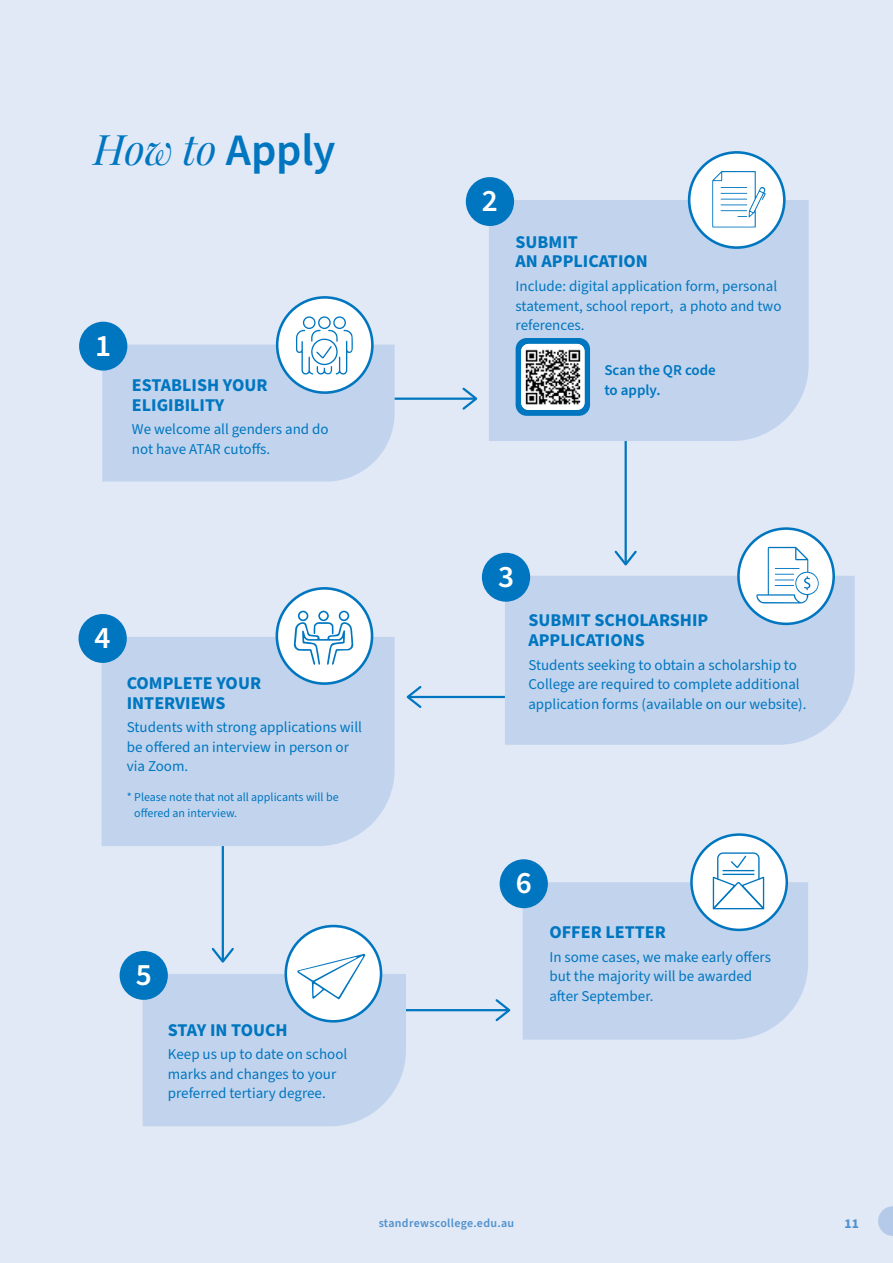
<style>
.page{position:relative;width:893px;height:1263px;background:#e1e9f6}
.page>*{position:absolute;margin:0;border:0;box-sizing:border-box;transform-origin:0 0}
.t1{font:italic 42px "Playfair Display";color:#0076c0}
.t2{font:600 31.2px "Source Sans Pro";color:#fff}
.t3{font:700 18px/19.5px "Source Sans Pro";color:#0076c0}
.t4{font:15px/19.5px "Source Sans Pro";color:#0076c0}
.t5{font:600 15px/19.5px "Source Sans Pro";color:#0076c0}
.t6{font:700 13.5px "Source Sans Pro";color:#5091cd}
.t7{font:12px/16.5px "Source Sans Pro";color:#0076c0}
.t8{font:600 12px "Source Sans Pro";letter-spacing:.025em;color:#5091cd}
.s1{font-family:"Source Sans Pro";font-weight:600;font-style:normal;font-size:45px}
</style>
<div class="page">
<hr style="left:377px;top:1009px;width:132px;height:2px;background:#0076c0">
<svg style="left:493px;top:999px;width:18px;height:23px"></svg>
<hr style="left:408px;top:696px;width:103px;height:2px;background:#0076c0">
<hr style="left:373px;top:398px;width:103px;height:2px;background:#0076c0">
<hr style="left:625px;top:432px;width:2px;height:132px;background:#0076c0">
<hr style="left:222px;top:829px;width:2px;height:132px;background:#0076c0">
<div style="left:505px;top:576px;width:350px;height:169px;background:#c2d4ed"></div>
<div style="left:489px;top:200px;width:320px;height:241px;background:#c2d4ed"></div>
<div style="left:102px;top:637px;width:293px;height:209px;background:#c2d4ed"></div>
<div style="left:79px;top:322px;width:48px;height:49px;background:#0076c0;border-radius:50%"></div>
<div style="left:120px;top:951px;width:48px;height:49px;background:#0076c0;border-radius:50%"></div>
<div style="left:500px;top:859px;width:48px;height:49px;background:#0076c0;border-radius:50%"></div>
<div style="left:482px;top:553px;width:48px;height:49px;background:#0076c0;border-radius:50%"></div>
<div style="left:466px;top:177px;width:48px;height:49px;background:#0076c0;border-radius:50%"></div>
<div style="left:79px;top:614px;width:48px;height:49px;background:#0076c0;border-radius:50%"></div>
<svg style="left:277px;top:297px;width:95px;height:96px"></svg>
<div style="left:287px;top:311px;width:78px;height:69px;background:#fff"></div>
<svg style="left:102px;top:316px;width:293px;height:165px"></svg>
<div style="left:276px;top:296px;width:98px;height:98px;border:3px solid #0076c0;border-radius:50%"></div>
<svg style="left:286px;top:926px;width:95px;height:95px"></svg>
<div style="left:291px;top:941px;width:82px;height:73px;background:#fff"></div>
<svg style="left:691px;top:834px;width:96px;height:96px"></svg>
<div style="left:700px;top:847px;width:77px;height:68px;background:#fff"></div>
<svg style="left:523px;top:852px;width:285px;height:188px"></svg>
<div style="left:690px;top:833px;width:98px;height:98px;border:3px solid #0076c0;border-radius:50%"></div>
<svg style="left:689px;top:152px;width:95px;height:96px;fill:#fff"></svg>
<div style="left:694px;top:166px;width:78px;height:68px;background:#fff"></div>
<svg style="left:712px;top:171px;width:54px;height:56px"></svg>
<div style="left:688px;top:151px;width:98px;height:98px;border:3px solid #0076c0;border-radius:50%"></div>
<svg style="left:277px;top:588px;width:95px;height:95px"></svg>
<div style="left:284px;top:602px;width:81px;height:71px;background:#fff"></div>
<svg style="left:293px;top:611px;width:60px;height:54px"></svg>
<div style="left:276px;top:587px;width:97px;height:98px;border:3px solid #0076c0;border-radius:50%"></div>
<svg style="left:738px;top:529px;width:96px;height:95px"></svg>
<div style="left:745px;top:539px;width:81px;height:71px;background:#fff"></div>
<svg style="left:756px;top:547px;width:63px;height:56px"></svg>
<div style="left:737px;top:527px;width:98px;height:98px;border:3px solid #0076c0;border-radius:50%"></div>
<div style="left:516px;top:338px;width:74px;height:78px;background:#0076c0;border-radius:11px"></div>
<img style="left:521px;top:344px;width:63px;height:66px">
<svg style="left:406px;top:686px;width:17px;height:22px"></svg>
<svg style="left:460px;top:387px;width:18px;height:23px"></svg>
<svg style="left:614px;top:549px;width:23px;height:17px"></svg>
<svg style="left:143px;top:946px;width:263px;height:180px"></svg>
<svg style="left:878px;top:1206px;width:14px;height:30px"></svg>
<hr style="left:892px;top:1206px;width:1px;height:30px;background:#b5cae9">
<h1 class="t1" style="left:94px;top:117px;width:243px">How to <span class="s1">Apply</span></h1>
<h2 class="t2" style="left:95px;top:324px;width:18px">1</h2>
<p class="t3" style="left:132px;top:376px;width:137px">ESTABLISH YOUR<br>ELIGIBILITY</p>
<p class="t4" style="left:132px;top:420px;width:198px">We welcome all genders and do not have ATAR cutoffs.</p>
<h2 class="t2" style="left:95px;top:617px;width:18px">4</h2>
<p class="t3" style="left:127px;top:674px;width:136px">COMPLETE YOUR<br>INTERVIEWS</p>
<p class="t4" style="left:127px;top:718px;width:237px">Students with strong applications will be offered an interview in person or via Zoom.</p>
<p class="t7" style="left:134px;top:789px;width:206px;text-indent:-7px">* Please note that not all applicants will be offered an interview.</p>
<h2 class="t2" style="left:136px;top:954px;width:18px">5</h2>
<p class="t3" style="left:168px;top:1020px;width:121px">STAY IN TOUCH</p>
<p class="t4" style="left:168px;top:1045px;width:181px">Keep us up to date on school marks and changes to your preferred tertiary degree.</p>
<h2 class="t2" style="left:482px;top:180px;width:18px">2</h2>
<p class="t3" style="left:516px;top:233px;width:134px">SUBMIT<br>AN APPLICATION</p>
<p class="t4" style="left:516px;top:277px;width:267px">Include: digital application form, personal statement, school report, a photo and two references.</p>
<p class="t5" style="left:604px;top:361px;width:113px">Scan the QR code to apply.</p>
<h2 class="t2" style="left:498px;top:556px;width:18px">3</h2>
<p class="t3" style="left:528px;top:611px;width:182px">SUBMIT SCHOLARSHIP<br>APPLICATIONS</p>
<p class="t4" style="left:528px;top:655px;width:280px">Students seeking to obtain a scholarship to<br>College are required to complete additional application forms (available on our website).</p>
<h2 class="t2" style="left:516px;top:862px;width:18px">6</h2>
<p class="t3" style="left:549px;top:923px;width:118px">OFFER LETTER</p>
<p class="t4" style="left:549px;top:947px;width:223px">In some cases, we make early offers but the majority will be awarded after September.</p>
<p class="t8" style="left:379px;top:1215px;width:137px">standrewscollege.edu.au</p>
<p class="t6" style="left:845px;top:1214px;width:16px">11</p>
</div>
